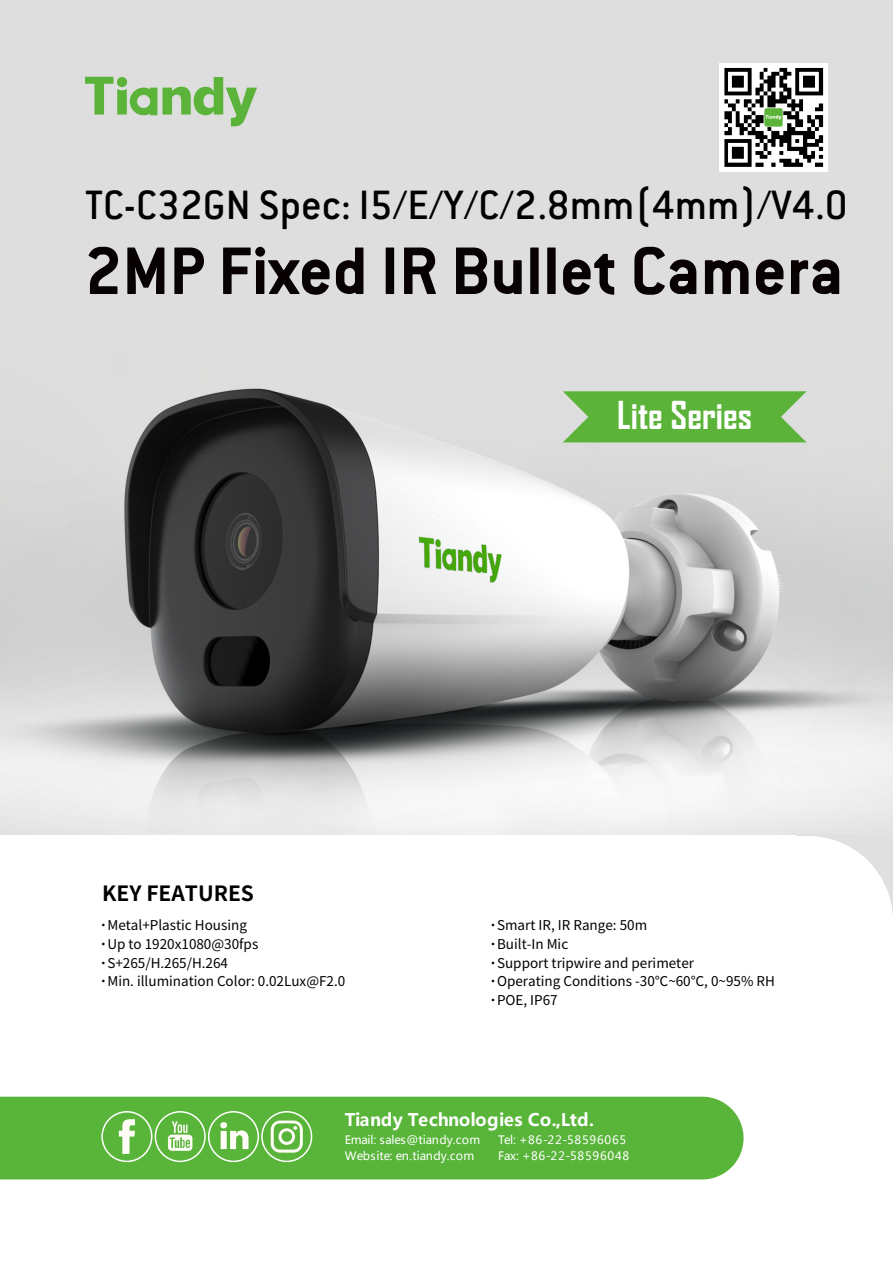
<style>
.page{position:relative;width:893px;height:1263px;background:#fff}
.page>*{position:absolute;margin:0;border:0;box-sizing:border-box;transform-origin:0 0}
.t1{font:700 73.8px "Conduit ITC Std";color:#070102}
.t2{font:500 45px "Conduit ITC";color:#010101}
.t3{font:700 36.9px "Agency FB";color:#fff}
.t4{font:700 21px "Source Han Sans CN";color:#000}
.t5{font:700 17.25px "Microsoft Ya Hei";letter-spacing:.005em;color:#fff}
.t6{font:13.5px/18.6px "Source Han Sans CN";color:#000}
.t7{font:11.55px/15.8px "Microsoft Ya Hei";letter-spacing:.015em;color:#fff}
.t8{font:11.55px/16px "Microsoft Ya Hei";letter-spacing:.065em;color:#fff}
.s1{font-weight:700}
</style>
<div class="page">
<img style="left:0;top:0;width:893px;height:835px">
<svg style="left:796px;top:834px;width:97px;height:80px"></svg>
<div style="left:0;top:1097px;width:743px;height:82px;background:#58b539"></div>
<div style="left:101px;top:1111px;width:51px;height:51px;border:2px solid #fff;border-radius:50%"></div>
<svg style="left:119px;top:1119px;width:16px;height:35px"></svg>
<div style="left:155px;top:1111px;width:51px;height:51px;border:2px solid #fff;border-radius:50%"></div>
<svg style="left:168px;top:1121px;width:24px;height:30px"></svg>
<div style="left:208px;top:1111px;width:51px;height:51px;border:2px solid #fff;border-radius:50%"></div>
<svg style="left:220px;top:1122px;width:28px;height:27px"></svg>
<div style="left:261px;top:1111px;width:51px;height:51px;border:2px solid #fff;border-radius:50%"></div>
<svg style="left:271px;top:1120px;width:32px;height:33px"></svg>
<svg style="left:85px;top:77px;width:172px;height:49px"></svg>
<svg style="left:563px;top:391px;width:243px;height:51px"></svg>
<div style="left:719px;top:63px;width:109px;height:109px;background:#fff"></div>
<svg style="left:724px;top:68px;width:99px;height:99px"></svg>
<h2 class="t2" style="left:85px;top:177px;width:764px">TC-C32GN Spec: I5/E/Y/C/2.8mm(4mm)/V4.0</h2>
<h1 class="t1" style="left:85px;top:226px;width:760px">2MP Fixed IR Bullet Camera</h1>
<h3 class="t3" style="left:617px;top:393px;width:136px">Lite Series</h3>
<h3 class="t4" style="left:102px;top:882px;width:153px">KEY FEATURES</h3>
<p class="t6" style="left:99px;top:916px;width:247px"><span class="s1">·</span>Metal+Plastic Housing<br><span class="s1">·</span>Up to 1920x1080@30fps <span class="s1">·</span>S+265/H.265/H.264<br><span class="s1">·</span>Min. illumination Color: 0.02Lux@F2.0</p>
<p class="t6" style="left:489px;top:916px;width:287px"><span class="s1">·</span>Smart IR, IR Range: 50m<br><span class="s1">·</span>Built-In Mic<br><span class="s1">·</span>Support tripwire and perimeter<br><span class="s1">·</span>Operating Conditions -30℃~60℃, 0~95% RH <span class="s1">·</span>POE, IP67</p>
<p class="t5" style="left:345px;top:1108px;width:251px">Tiandy Technologies Co.,Ltd.</p>
<p class="t7" style="left:345px;top:1131px;width:137px">Email: sales@tiandy.com<br>Website: en.tiandy.com</p>
<p class="t8" style="left:498px;top:1131px;width:133px">Tel: +86-22-58596065<br>Fax: +86-22-58596048</p>
</div>
